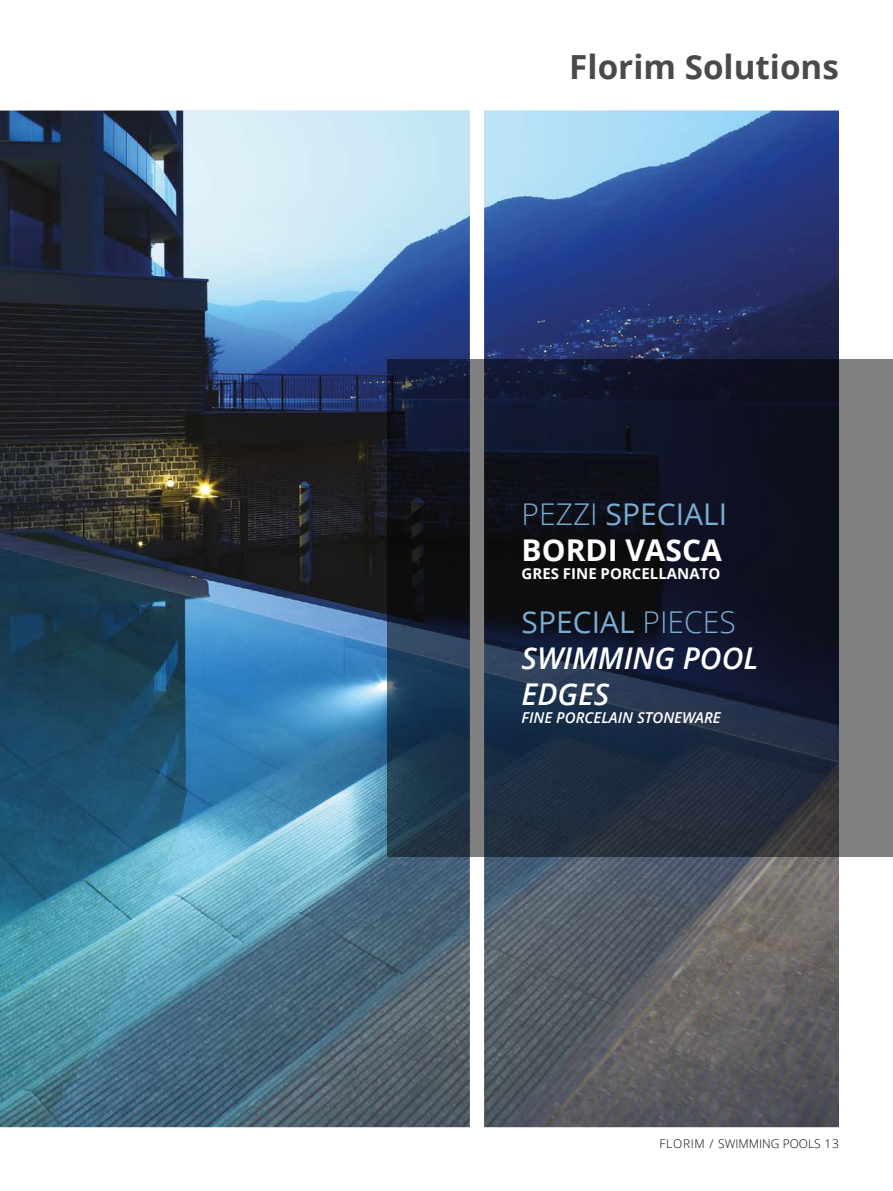
<style>
.page{position:relative;width:893px;height:1191px;background:#fff}
.page>*{position:absolute;margin:0;border:0;box-sizing:border-box;transform-origin:0 0}
.t1{font:700 33.15px "Open Sans";color:#4a4a49}
.t2{font:italic 600 30px/36px "Open Sans";color:#fff}
.t3{font:700 30px/36px "Open Sans";color:#fff}
.t4{font:italic 600 15px "Open Sans";color:#fff}
.t5{font:700 15px "Open Sans";color:#fff}
.t6{font:300 12px "Open Sans";color:#000}
.s1{font-weight:300;color:#7badd3}
.s2{font-weight:400;color:#7badd3}
.s3{font-weight:400;font-style:normal;color:#7badd3}
.s4{font-weight:300;font-style:normal;color:#7badd3}
</style>
<div class="page">
<img style="left:0;top:111px;width:839px;height:1016px">
<svg style="left:387px;top:359px;width:506px;height:497px"></svg>
<p class="t1" style="left:569px;top:44px;width:271px">Florim Solutions</p>
<p class="t3" style="left:522px;top:495px;width:207px"><span class="s1">PEZZI</span> <span class="s2">SPECIALI<br></span>BORDI VASCA</p>
<p class="t5" style="left:522px;top:563px;width:200px">GRES FINE PORCELLANATO</p>
<p class="t2" style="left:522px;top:603px;width:238px"><span class="s3">SPECIAL</span> <span class="s4">PIECES<br></span>SWIMMING POOL<br>EDGES</p>
<p class="t4" style="left:522px;top:707px;width:201px">FINE PORCELAIN STONEWARE</p>
<p class="t6" style="left:659px;top:1135px;width:181px">FLORIM / SWIMMING POOLS 13</p>
</div>
